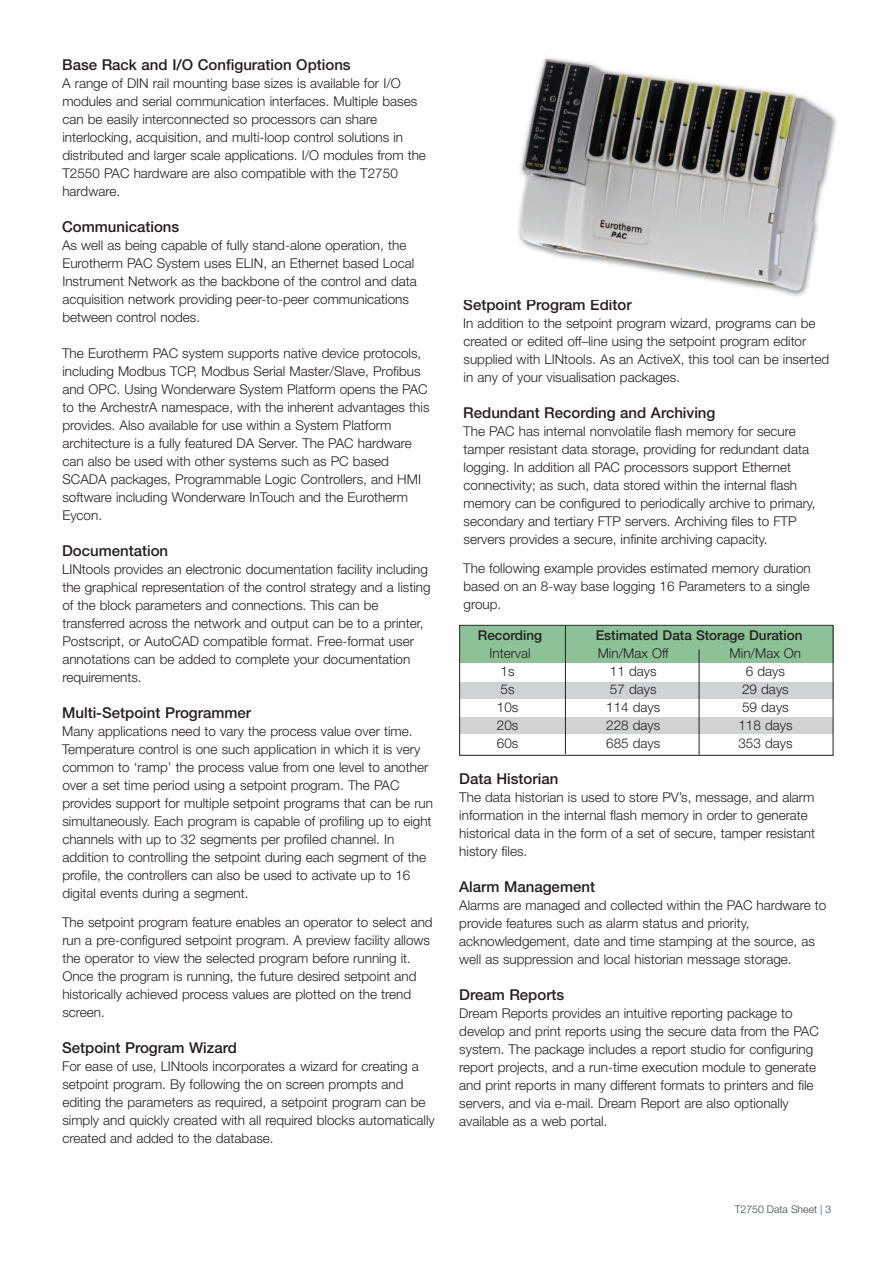
<style>
.page{position:relative;width:893px;height:1263px;background:#fff}
.page>*{position:absolute;margin:0;border:0;box-sizing:border-box;transform-origin:0 0}
.t1{font:500 15px "Helvetica Neue LT Std";color:#231f20}
.t2{font:300 13.5px/18px "Helvetica Neue LT Std";color:#231f20}
.t3{font:500 13.5px "Helvetica Neue LT Std";color:#231f20}
.t4{font:300 10.5px "Helvetica Neue LT Std";color:#3e444f}
</style>
<div class="page">
<div style="left:460px;top:682px;width:373px;height:16px;background:#d1d2d4"></div>
<div style="left:460px;top:717px;width:373px;height:17px;background:#d1d2d4"></div>
<div style="left:460px;top:626px;width:373px;height:37px;background:#8cc297"></div>
<hr style="left:565px;top:626px;width:1px;height:128px;background:#231f20">
<div style="left:459px;top:625px;width:374px;height:131px;border:1px solid #231f20"></div>
<img style="left:518px;top:57px;width:319px;height:239px">
<hr style="left:699px;top:649px;width:1px;height:106px;background:#231f20">
<p class="t1" style="left:62px;top:60px;width:290px">Base Rack and I/O Configuration Options</p>
<p class="t2" style="left:62px;top:76px;width:365px">A range of DIN rail mounting base sizes is available for I/O modules and serial communication interfaces. Multiple bases can be easily interconnected so processors can share interlocking, acquisition, and multi-loop control solutions in distributed and larger scale applications. I/O modules from the T2550 PAC hardware are also compatible with the T2750 hardware.</p>
<p class="t1" style="left:62px;top:222px;width:119px">Communications</p>
<p class="t2" style="left:62px;top:238px;width:356px">As well as being capable of fully stand-alone operation, the Eurotherm PAC System uses ELIN, an Ethernet based Local Instrument Network as the backbone of the control and data acquisition network providing peer-to-peer communications between control nodes.</p>
<p class="t2" style="left:62px;top:346px;width:369px">The Eurotherm PAC system supports native device protocols, including Modbus TCP, Modbus Serial Master/Slave, Profibus and OPC. Using Wonderware System Platform opens the PAC to the ArchestrA namespace, with the inherent advantages this provides. Also available for use within a System Platform architecture is a fully featured DA Server. The PAC hardware can also be used with other systems such as PC based SCADA packages, Programmable Logic Controllers, and HMI software including Wonderware InTouch and the Eurotherm Eycon.</p>
<p class="t1" style="left:62px;top:546px;width:108px">Documentation</p>
<p class="t2" style="left:62px;top:562px;width:370px">LINtools provides an electronic documentation facility including the graphical representation of the control strategy and a listing of the block parameters and connections. This can be transferred across the network and output can be to a printer, Postscript, or AutoCAD compatible format. Free-format user annotations can be added to complete your documentation requirements.</p>
<p class="t1" style="left:62px;top:708px;width:191px">Multi-Setpoint Programmer</p>
<p class="t2" style="left:62px;top:724px;width:372px">Many applications need to vary the process value over time.<br>Temperature control is one such application in which it is very common to ‘ramp’ the process value from one level to another over a set time period using a setpoint program. The PAC provides support for multiple setpoint programs that can be run simultaneously. Each program is capable of profiling up to eight channels with up to 32 segments per profiled channel. In addition to controlling the setpoint during each segment of the profile, the controllers can also be used to activate up to 16 digital events during a segment.</p>
<p class="t2" style="left:62px;top:914px;width:372px">The setpoint program feature enables an operator to select and run a pre-configured setpoint program. A preview facility allows the operator to view the selected program before running it.<br>Once the program is running, the future desired setpoint and historically achieved process values are plotted on the trend screen.</p>
<p class="t1" style="left:62px;top:1042px;width:176px">Setpoint Program Wizard</p>
<p class="t2" style="left:62px;top:1058px;width:374px">For ease of use, LINtools incorporates a wizard for creating a setpoint program. By following the on screen prompts and editing the parameters as required, a setpoint program can be simply and quickly created with all required blocks automatically created and added to the database.</p>
<p class="t1" style="left:463px;top:299px;width:170px">Setpoint Program Editor</p>
<p class="t2" style="left:463px;top:316px;width:367px">In addition to the setpoint program wizard, programs can be created or edited off–line using the setpoint program editor supplied with LINtools. As an ActiveX, this tool can be inserted in any of your visualisation packages.</p>
<p class="t1" style="left:463px;top:407px;width:254px">Redundant Recording and Archiving</p>
<p class="t2" style="left:463px;top:424px;width:354px">The PAC has internal nonvolatile flash memory for secure tamper resistant data storage, providing for redundant data logging. In addition all PAC processors support Ethernet connectivity; as such, data stored within the internal flash memory can be configured to periodically archive to primary, secondary and tertiary FTP servers. Archiving files to FTP servers provides a secure, infinite archiving capacity.</p>
<p class="t2" style="left:463px;top:560px;width:349px;text-align:justify">The following example provides estimated memory duration based on an 8-way base logging 16 Parameters to a single group.</p>
<p class="t3" style="left:478px;top:630px;width:66px">Recording</p>
<p class="t3" style="left:596px;top:630px;width:208px">Estimated Data Storage Duration</p>
<p class="t2" style="left:489px;top:646px;width:43px">Interval</p>
<p class="t2" style="left:598px;top:646px;width:73px">Min/Max Off</p>
<p class="t2" style="left:730px;top:646px;width:73px">Min/Max On</p>
<p class="t2" style="left:501px;top:664px;width:15px">1s</p>
<p class="t2" style="left:610px;top:664px;width:48px">11 days</p>
<p class="t2" style="left:746px;top:664px;width:41px">6 days</p>
<p class="t2" style="left:501px;top:682px;width:15px">5s</p>
<p class="t2" style="left:610px;top:682px;width:48px">57 days</p>
<p class="t2" style="left:742px;top:682px;width:48px">29 days</p>
<p class="t2" style="left:497px;top:700px;width:23px">10s</p>
<p class="t2" style="left:606px;top:700px;width:56px">114 days</p>
<p class="t2" style="left:742px;top:700px;width:48px">59 days</p>
<p class="t2" style="left:497px;top:718px;width:23px">20s</p>
<p class="t2" style="left:606px;top:718px;width:56px">228 days</p>
<p class="t2" style="left:738px;top:718px;width:56px">118 days</p>
<p class="t2" style="left:497px;top:736px;width:23px">60s</p>
<p class="t2" style="left:606px;top:736px;width:56px">685 days</p>
<p class="t2" style="left:738px;top:736px;width:56px">353 days</p>
<p class="t1" style="left:459px;top:773px;width:101px">Data Historian</p>
<p class="t2" style="left:459px;top:790px;width:357px">The data historian is used to store PV’s, message, and alarm information in the internal flash memory in order to generate historical data in the form of a set of secure, tamper resistant history files.</p>
<p class="t1" style="left:459px;top:881px;width:137px">Alarm Management</p>
<p class="t2" style="left:459px;top:898px;width:369px">Alarms are managed and collected within the PAC hardware to provide features such as alarm status and priority, acknowledgement, date and time stamping at the source, as well as suppression and local historian message storage.</p>
<p class="t1" style="left:459px;top:989px;width:107px">Dream Reports</p>
<p class="t2" style="left:459px;top:1006px;width:361px">Dream Reports provides an intuitive reporting package to develop and print reports using the secure data from the PAC system. The package includes a report studio for configuring report projects, and a run-time execution module to generate and print reports in many different formats to printers and file servers, and via e-mail. Dream Report are also optionally available as a web portal.</p>
<p class="t4" style="left:735px;top:1205px;width:98px">T2750 Data Sheet | 3</p>
</div>
